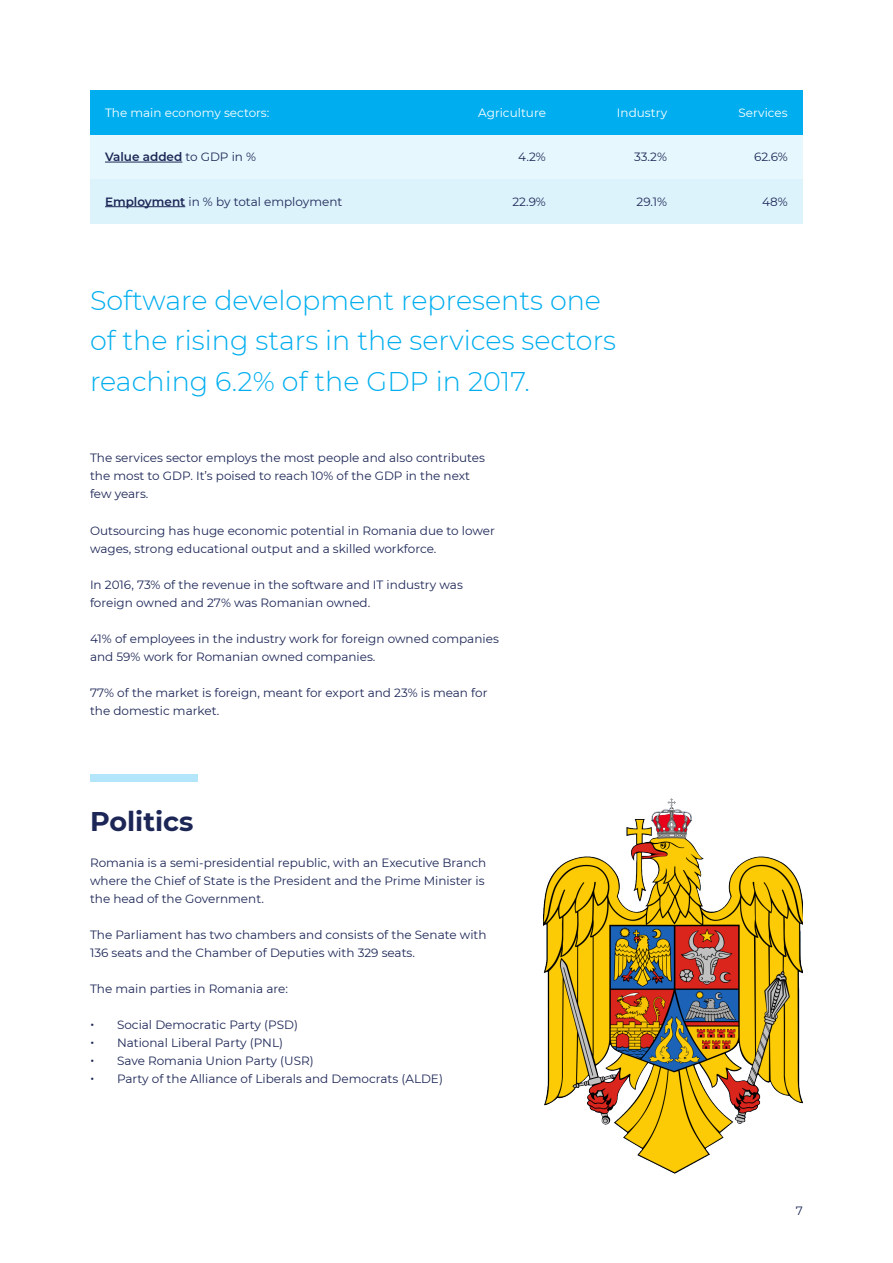
<style>
.page{position:relative;width:893px;height:1263px;background:#fff}
.page>*{position:absolute;margin:0;border:0;box-sizing:border-box;transform-origin:0 0}
.body_text{font:300 27px/40.5px "Montserrat";color:#00aeef}
.body_text-2{font:700 27px "Montserrat";color:#1d2757}
.body_text-3{font:12px/18px "Montserrat";color:#1d2757}
.body_text-4{font:12px "Montserrat";color:#fff}
.body_text-5{font:600 12px "Montserrat";color:#1d2757}
.s1{font-weight:400}
.s2{font-weight:600}
.s3{font-size:15px}
</style>
<div class="page">
<div style="left:90px;top:134px;width:713px;height:45px;background:#e6f7fd"></div>
<div style="left:90px;top:179px;width:713px;height:45px;background:#dcf3fc"></div>
<div style="left:90px;top:90px;width:713px;height:44px;background:#00aeef"></div>
<hr style="left:105px;top:162px;width:77px;height:1px;background:#1d2757">
<hr style="left:105px;top:206px;width:80px;height:1px;background:#1d2757">
<div style="left:90px;top:774px;width:108px;height:8px;background:#b3e6fa"></div>
<img style="left:544px;top:798px;width:259px;height:375px">
<p class="body_text-4" style="left:105px;top:104px;width:166px">The main economy sectors:</p>
<p class="body_text-5" style="left:105px;top:148px;width:153px">Value added <span class="s1">to GDP in %</span></p>
<p class="body_text-3" style="left:518px;top:147px;width:29px">4.2%</p>
<p class="body_text-3" style="left:512px;top:192px;width:35px">22.9%</p>
<p class="body_text-4" style="left:478px;top:104px;width:69px">Agriculture</p>
<p class="body_text-4" style="left:617px;top:104px;width:52px">Industry</p>
<p class="body_text-4" style="left:739px;top:104px;width:51px">Services</p>
<p class="body_text-3" style="left:634px;top:147px;width:35px">33.2%</p>
<p class="body_text-3" style="left:636px;top:192px;width:32px">29.1%</p>
<p class="body_text-3" style="left:754px;top:147px;width:35px">62.6%</p>
<p class="body_text-3" style="left:762px;top:192px;width:27px">48%</p>
<p class="body_text-3" style="left:105px;top:192px;width:239px"><span class="s2">Employment</span> in % by total employment</p>
<p class="body_text" style="left:90px;top:279px;width:528px">Software development represents one of the rising stars in the services sectors reaching 6.2% of the GDP in 2017.</p>
<p class="body_text-3" style="left:90px;top:449px;width:397px">The services sector employs the most people and also contributes the most to GDP. It’s poised to reach 10% of the GDP in the next</p>
<p class="body_text-3" style="left:90px;top:485px;width:60px">few years.</p>
<p class="body_text-3" style="left:90px;top:521px;width:406px">Outsourcing has huge economic potential in Romania due to lower wages, strong educational output and a skilled workforce.</p>
<p class="body_text-3" style="left:90px;top:575px;width:374px">In 2016, 73% of the revenue in the software and IT industry was foreign owned and 27% was Romanian owned.</p>
<p class="body_text-3" style="left:90px;top:629px;width:410px">41% of employees in the industry work for foreign owned companies and 59% work for Romanian owned companies.</p>
<p class="body_text-3" style="left:90px;top:683px;width:399px">77% of the market is foreign, meant for export and 23% is mean for the domestic market.</p>
<p class="body_text-2" style="left:90px;top:802px;width:105px">Politics</p>
<p class="body_text-3" style="left:90px;top:853px;width:398px">Romania is a semi-presidential republic, with an Executive Branch where the Chief of State is the President and the Prime Minister is the head of the Government.</p>
<p class="body_text-3" style="left:90px;top:925px;width:398px">The Parliament has two chambers and consists of the Senate with<br>136 seats and the Chamber of Deputies with 329 seats.</p>
<p class="body_text-3" style="left:90px;top:979px;width:199px">The main parties in Romania are:</p>
<p class="body_text-3" style="left:90px;top:1015px;width:210px"><span class="s3">•</span> Social Democratic Party (PSD)</p>
<p class="body_text-3" style="left:90px;top:1033px;width:194px"><span class="s3">•</span> National Liberal Party (PNL)</p>
<p class="body_text-3" style="left:90px;top:1051px;width:225px"><span class="s3">•</span> Save Romania Union Party (USR)</p>
<p class="body_text-3" style="left:90px;top:1069px;width:354px"><span class="s3">•</span> Party of the Alliance of Liberals and Democrats (ALDE)</p>
<p class="body_text-3" style="left:796px;top:1201px;width:9px">7</p>
</div>
